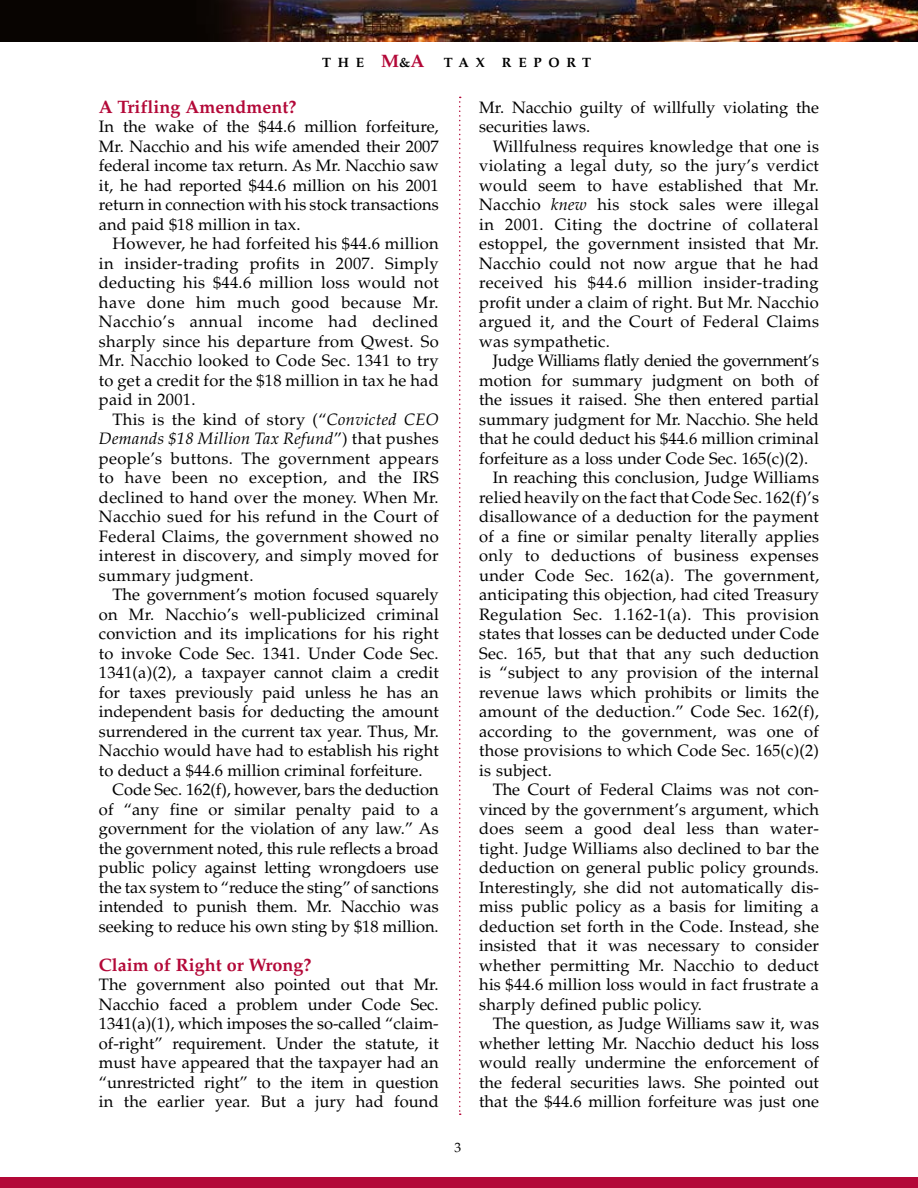
<style>
.page{position:relative;width:918px;height:1188px;background:#fff}
.page>*{position:absolute;margin:0;border:0;box-sizing:border-box;transform-origin:0 0}
.H2_A{font:700 18px "Palatino";color:#b30838}
.Body_A{font:16.5px/19.5px "Palatino";letter-spacing:.01em;color:#000;text-align:justify}
.Body_A_f{font:16.5px/19.5px "Palatino";color:#000;text-align:justify}
.t1{font:700 13.5px "Palatino";letter-spacing:.5em;color:#000}
.t2{font:13.5px "Palatino";color:#000}
.s1{font-size:18px;color:#b30838}
.s2{font-style:italic}
</style>
<div class="page">
<div style="left:0;top:1177px;width:918px;height:11px;background:#b30838"></div>
<img style="left:0;top:0;width:918px;height:42px">
<svg style="left:459px;top:97px;width:2px;height:1018px"></svg>
<p class="t1" style="left:322px;top:55px;width:164px">THE <span class="s1">M</span>&amp;<span class="s1">A</span> TAX</p>
<p class="t1" style="left:502px;top:55px;width:91px">REPORT</p>
<p class="H2_A" style="left:99px;top:96px;width:199px">A Trifling Amendment?</p>
<p class="Body_A_f" style="left:99px;top:117px;width:341px">In the wake of the $44.6 million forfeiture, Mr. Nacchio and his wife amended their 2007 federal income tax return. As Mr. Nacchio saw it, he had reported $44.6 million on his 2001 return in connection with his stock transactions and paid $18 million in tax.</p>
<p class="Body_A" style="left:99px;top:234px;width:341px;text-indent:14px">However, he had forfeited his $44.6 million in insider-trading profits in 2007. Simply deducting his $44.6 million loss would not have done him much good because Mr.<br>Nacchio’s annual income had declined sharply since his departure from Qwest. So Mr. Nacchio looked to Code Sec. 1341 to try to get a credit for the $18 million in tax he had paid in 2001.</p>
<p class="Body_A" style="left:99px;top:409px;width:341px;text-indent:14px">This is the kind of story (“<span class="s2">Convicted CEO Demands $18 Million Tax Refund</span>”) that pushes people’s buttons. The government appears to have been no exception, and the IRS declined to hand over the money. When Mr.<br>Nacchio sued for his refund in the Court of Federal Claims, the government showed no interest in discovery, and simply moved for summary judgment.</p>
<p class="Body_A" style="left:99px;top:585px;width:341px;text-indent:14px">The government’s motion focused squarely on Mr. Nacchio’s well-publicized criminal conviction and its implications for his right to invoke Code Sec. 1341. Under Code Sec.<br>1341(a)(2), a taxpayer cannot claim a credit for taxes previously paid unless he has an independent basis for deducting the amount surrendered in the current tax year. Thus, Mr.<br>Nacchio would have had to establish his right to deduct a $44.6 million criminal forfeiture.</p>
<p class="Body_A" style="left:99px;top:780px;width:341px;text-indent:14px">Code Sec. 162(f), however, bars the deduction of “any fine or similar penalty paid to a government for the violation of any law.” As the government noted, this rule reflects a broad public policy against letting wrongdoers use the tax system to “reduce the sting” of sanctions intended to punish them. Mr. Nacchio was seeking to reduce his own sting by $18 million.</p>
<p class="H2_A" style="left:99px;top:954px;width:214px">Claim of Right or Wrong?</p>
<p class="Body_A_f" style="left:99px;top:975px;width:341px">The government also pointed out that Mr.<br>Nacchio faced a problem under Code Sec.<br>1341(a)(1), which imposes the so-called “claim&shy;of-right” requirement. Under the statute, it must have appeared that the taxpayer had an “unrestricted right” to the item in question in the earlier year. But a jury had found</p>
<p class="t2" style="left:455px;top:1139px;width:8px">3</p>
<p class="Body_A_f" style="left:479px;top:97px;width:341px">Mr. Nacchio guilty of willfully violating the securities laws.</p>
<p class="Body_A" style="left:479px;top:136px;width:341px;text-indent:14px">Willfulness requires knowledge that one is violating a legal duty, so the jury’s verdict would seem to have established that Mr.<br>Nacchio <span class="s2">knew</span> his stock sales were illegal in 2001. Citing the doctrine of collateral estoppel, the government insisted that Mr.<br>Nacchio could not now argue that he had received his $44.6 million insider-trading profit under a claim of right. But Mr. Nacchio argued it, and the Court of Federal Claims was sympathetic.</p>
<p class="Body_A" style="left:479px;top:351px;width:341px;text-indent:14px">Judge Williams flatly denied the government’s motion for summary judgment on both of the issues it raised. She then entered partial summary judgment for Mr. Nacchio. She held that he could deduct his $44.6 million criminal forfeiture as a loss under Code Sec. 165(c)(2).</p>
<p class="Body_A" style="left:479px;top:468px;width:341px;text-indent:14px">In reaching this conclusion, Judge Williams relied heavily on the fact that Code Sec. 162(f)’s disallowance of a deduction for the payment of a fine or similar penalty literally applies only to deductions of business expenses under Code Sec. 162(a). The government, anticipating this objection, had cited Treasury Regulation Sec. 1.162-1(a). This provision states that losses can be deducted under Code Sec. 165, but that that any such deduction is “subject to any provision of the internal revenue laws which prohibits or limits the amount of the deduction.” Code Sec. 162(f), according to the government, was one of those provisions to which Code Sec. 165(c)(2) is subject.</p>
<p class="Body_A" style="left:479px;top:780px;width:341px;text-indent:14px">The Court of Federal Claims was not con&shy;vinced by the government’s argument, which does seem a good deal less than water&shy;tight. Judge Williams also declined to bar the deduction on general public policy grounds.<br>Interestingly, she did not automatically dis&shy;miss public policy as a basis for limiting a deduction set forth in the Code. Instead, she insisted that it was necessary to consider whether permitting Mr. Nacchio to deduct his $44.6 million loss would in fact frustrate a sharply defined public policy.</p>
<p class="Body_A" style="left:479px;top:1014px;width:341px;text-indent:14px">The question, as Judge Williams saw it, was whether letting Mr. Nacchio deduct his loss would really undermine the enforcement of the federal securities laws. She pointed out that the $44.6 million forfeiture was just one</p>
</div>
